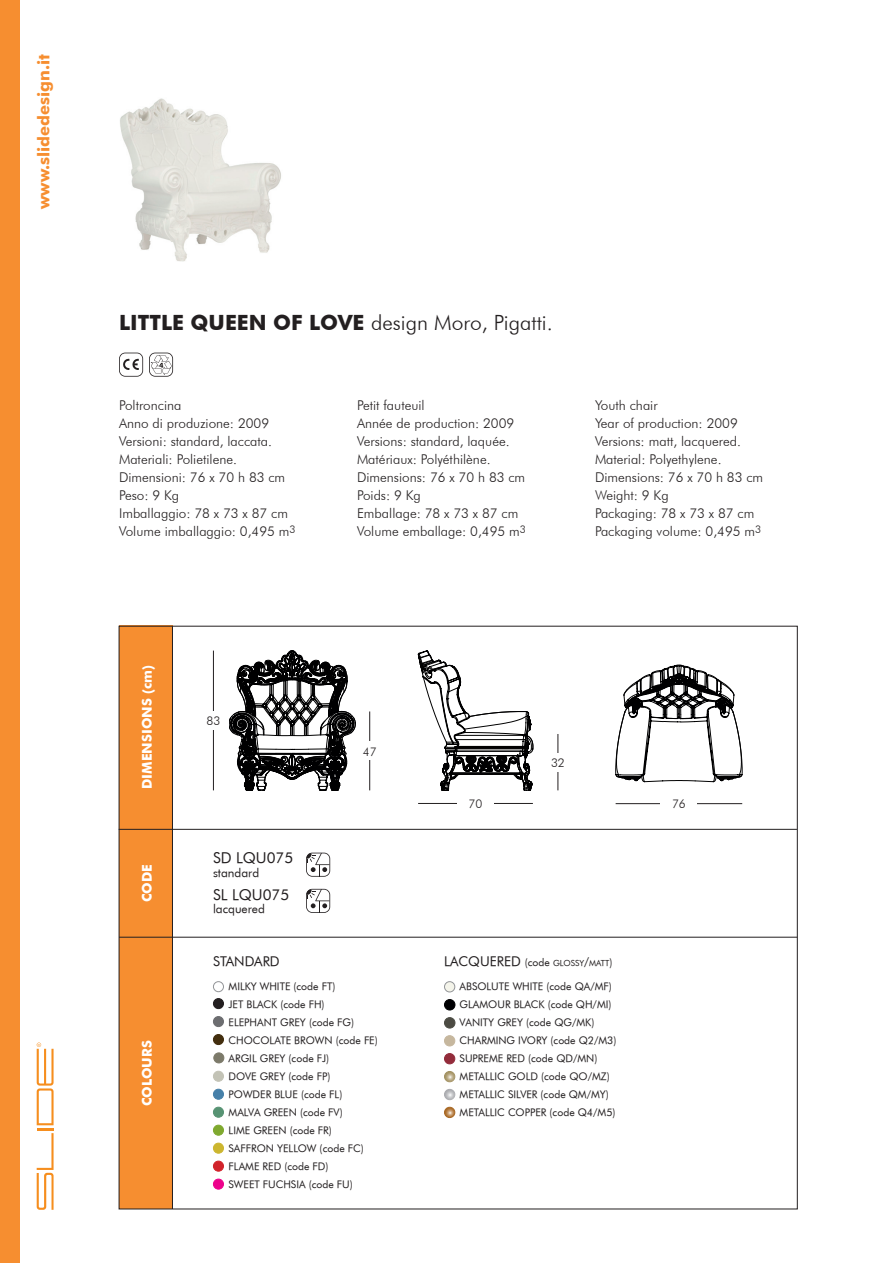
<style>
.page{position:relative;width:893px;height:1263px;background:#fff}
.page>*{position:absolute;margin:0;border:0;box-sizing:border-box;transform-origin:0 0}
.t1{font:300 21px "Futura BT";color:#231f20}
.t2{font:700 16.5px "Futura BT";color:#f68e30}
.t3{font:15px "Futura Book BT";color:#231f20}
.t4{font:300 13.5px/18px "Futura BT";color:#231f20}
.t5{font:700 13.5px "Futura BT";color:#fff}
.t6{font:13.5px "Futura Book BT";color:#231f20}
.t7{font:12px "Futura Book BT";color:#231f20}
.t8{font:300 12px "Futura BT";color:#231f20}
.t9{font:10.5px/18px "Futura Book BT";color:#231f20}
.t10{font:8.4px "Futura Book BT";color:#231f20}
.s1{font-weight:700}
.s2{font-size:13.5px}
.s3{font-size:10.5px}
.s4{font-size:12px}
</style>
<div class="page">
<div style="left:119px;top:626px;width:53px;height:583px;background:#f68e30"></div>
<hr style="left:119px;top:829px;width:678px;height:1px;background:#231f20">
<hr style="left:172px;top:626px;width:1px;height:583px;background:#231f20">
<hr style="left:119px;top:937px;width:678px;height:1px;background:#231f20">
<svg style="left:119px;top:353px;width:24px;height:24px"></svg>
<svg style="left:149px;top:353px;width:24px;height:24px"></svg>
<svg style="left:306px;top:853px;width:24px;height:24px"></svg>
<div style="left:0;top:0;width:20px;height:1263px;background:#f68e30"></div>
<svg style="left:306px;top:889px;width:24px;height:24px"></svg>
<svg style="left:37px;top:1042px;width:17px;height:168px"></svg>
<div style="left:444px;top:982px;width:11px;height:10px;background:#f4f4ea;border-radius:50%"></div>
<div style="left:444px;top:981px;width:11px;height:11px;border:1px solid #939598;border-radius:50%"></div>
<div style="left:444px;top:1017px;width:11px;height:11px;background:#4c4b43;border-radius:50%"></div>
<div style="left:444px;top:1017px;width:11px;height:11px;border:1px solid #4c4c44;border-radius:50%"></div>
<div style="left:444px;top:1036px;width:11px;height:10px;background:#c6b79e;border-radius:50%"></div>
<div style="left:444px;top:1035px;width:11px;height:11px;border:1px solid #c6b79e;border-radius:50%"></div>
<div style="left:444px;top:1053px;width:11px;height:11px;background:#932c3b;border-radius:50%"></div>
<div style="left:444px;top:1053px;width:11px;height:11px;border:1px solid #932c3b;border-radius:50%"></div>
<svg style="left:444px;top:1071px;width:11px;height:11px"></svg>
<div style="left:444px;top:1071px;width:11px;height:11px;border:1px solid #fff;border-radius:50%"></div>
<svg style="left:444px;top:1089px;width:11px;height:11px"></svg>
<div style="left:444px;top:1089px;width:11px;height:11px;border:1px solid #fff;border-radius:50%"></div>
<svg style="left:444px;top:1107px;width:11px;height:10px"></svg>
<div style="left:444px;top:1107px;width:11px;height:11px;border:1px solid #a86824;border-radius:50%"></div>
<div style="left:444px;top:999px;width:11px;height:11px;background:#000002;border-radius:50%"></div>
<div style="left:444px;top:999px;width:11px;height:11px;border:1px solid #000002;border-radius:50%"></div>
<div style="left:213px;top:1107px;width:10px;height:10px;background:#579373;border-radius:50%"></div>
<div style="left:213px;top:1107px;width:11px;height:10px;border:1px solid #579373;border-radius:50%"></div>
<div style="left:213px;top:1161px;width:10px;height:10px;background:#d1232a;border-radius:50%"></div>
<div style="left:213px;top:1161px;width:11px;height:10px;border:1px solid #d1232a;border-radius:50%"></div>
<div style="left:213px;top:981px;width:11px;height:11px;border:1px solid #939598;border-radius:50%"></div>
<div style="left:213px;top:998px;width:10px;height:10px;background:#231f20;border-radius:50%"></div>
<div style="left:213px;top:998px;width:11px;height:11px;border:1px solid #231f20;border-radius:50%"></div>
<div style="left:213px;top:1016px;width:10px;height:10px;background:#6c6d70;border-radius:50%"></div>
<div style="left:213px;top:1016px;width:11px;height:11px;border:1px solid #6c6d70;border-radius:50%"></div>
<div style="left:213px;top:1034px;width:10px;height:10px;background:#432e0e;border-radius:50%"></div>
<div style="left:213px;top:1034px;width:11px;height:11px;border:1px solid #432e0e;border-radius:50%"></div>
<div style="left:214px;top:1053px;width:10px;height:10px;background:#7c7a6a;border-radius:50%"></div>
<div style="left:213px;top:1052px;width:11px;height:11px;border:1px solid #7c7a6a;border-radius:50%"></div>
<div style="left:213px;top:1071px;width:10px;height:10px;background:#c3c3b6;border-radius:50%"></div>
<div style="left:213px;top:1071px;width:11px;height:11px;border:1px solid #c3c3b6;border-radius:50%"></div>
<div style="left:213px;top:1089px;width:10px;height:10px;background:#4680a9;border-radius:50%"></div>
<div style="left:213px;top:1089px;width:11px;height:11px;border:1px solid #4680a9;border-radius:50%"></div>
<div style="left:213px;top:1143px;width:10px;height:10px;background:#ccb62f;border-radius:50%"></div>
<div style="left:213px;top:1143px;width:11px;height:10px;border:1px solid #ccb62f;border-radius:50%"></div>
<div style="left:213px;top:1125px;width:10px;height:10px;background:#7fa92f;border-radius:50%"></div>
<div style="left:213px;top:1125px;width:11px;height:10px;border:1px solid #7fa92f;border-radius:50%"></div>
<div style="left:213px;top:1179px;width:10px;height:10px;background:#ed028c;border-radius:50%"></div>
<div style="left:213px;top:1179px;width:11px;height:10px;border:1px solid #ed028c;border-radius:50%"></div>
<img style="left:120px;top:98px;width:161px;height:163px">
<svg style="left:229px;top:650px;width:126px;height:141px"></svg>
<svg style="left:418px;top:650px;width:115px;height:140px"></svg>
<svg style="left:615px;top:665px;width:127px;height:117px"></svg>
<hr style="left:213px;top:651px;width:1px;height:139px;background:#231f20">
<div style="left:198px;top:711px;width:31px;height:18px;background:#fff"></div>
<hr style="left:616px;top:803px;width:126px;height:1px;background:#231f20">
<div style="left:661px;top:795px;width:36px;height:18px;background:#fff"></div>
<hr style="left:418px;top:803px;width:115px;height:1px;background:#231f20">
<div style="left:457px;top:794px;width:37px;height:18px;background:#fff"></div>
<hr style="left:369px;top:711px;width:1px;height:79px;background:#231f20">
<div style="left:354px;top:742px;width:31px;height:18px;background:#fff"></div>
<hr style="left:558px;top:734px;width:1px;height:56px;background:#231f20">
<div style="left:542px;top:753px;width:32px;height:18px;background:#fff"></div>
<p class="t2" style="left:34px;top:209px;width:156px;rotate:-90deg">www.slidedesign.it</p>
<h1 class="t1" style="left:119px;top:310px;width:435px"><span class="s1">LITTLE QUEEN OF LOVE</span> design Moro, Pigatti.</h1>
<p class="t4" style="left:119px;top:396px;width:178px">Poltroncina<br>Anno di produzione: 2009<br>Versioni: standard, laccata.<br>Materiali: Polietilene.<br>Dimensioni: 76 x 70 h 83 cm<br>Peso: 9 Kg<br>Imballaggio: 78 x 73 x 87 cm<br>Volume imballaggio: 0,495 m<sup>3</sup></p>
<p class="t4" style="left:357px;top:396px;width:170px">Petit fauteuil<br>Année de production: 2009<br>Versions: standard, laquée.<br>Matériaux: Polyéthilène.<br>Dimensions: 76 x 70 h 83 cm<br>Poids: 9 Kg<br>Emballage: 78 x 73 x 87 cm<br>Volume emballage: 0,495 m<sup>3</sup></p>
<p class="t4" style="left:595px;top:396px;width:170px">Youth chair<br>Year of production: 2009<br>Versions: matt, lacquered.<br>Material: Polyethylene.<br>Dimensions: 76 x 70 h 83 cm<br>Weight: 9 Kg<br>Packaging: 78 x 73 x 87 cm<br>Packaging volume: 0,495 m<sup>3</sup></p>
<p class="t5" style="left:139px;top:789px;width:125px;rotate:-90deg">DIMENSIONS (cm)</p>
<p class="t8" style="left:207px;top:713px;width:15px">83</p>
<p class="t8" style="left:363px;top:744px;width:15px">47</p>
<p class="t8" style="left:551px;top:755px;width:15px">32</p>
<p class="t5" style="left:139px;top:902px;width:40px;rotate:-90deg">CODE</p>
<p class="t5" style="left:139px;top:1106px;width:67px;rotate:-90deg">COLOURS</p>
<p class="t3" style="left:213px;top:849px;width:82px">SD LQU075</p>
<p class="t7" style="left:213px;top:865px;width:48px">standard</p>
<p class="t3" style="left:213px;top:885px;width:78px">SL LQU075</p>
<p class="t7" style="left:213px;top:902px;width:53px">lacquered</p>
<p class="t6" style="left:213px;top:953px;width:68px">STANDARD</p>
<p class="t9" style="left:229px;top:977px;width:151px">MILKY WHITE (code FT)<br>JET BLACK (code FH)<br>ELEPHANT GREY (code FG)<br>CHOCOLATE BROWN (code FE)<br>ARGIL GREY (code FJ)<br>DOVE GREY (code FP)<br>POWDER BLUE (code FL)<br>MALVA GREEN (code FV)<br>LIME GREEN (code FR)<br>SAFFRON YELLOW (code FC)<br>FLAME RED (code FD)<br>SWEET FUCHSIA (code FU)</p>
<p class="t8" style="left:469px;top:796px;width:15px">70</p>
<p class="t8" style="left:672px;top:797px;width:15px">76</p>
<p class="t10" style="left:444px;top:958px;width:170px"><span class="s2">LACQUERED</span> <span class="s3">(code</span> GLOSSY<span class="s4">/</span>MATT<span class="s3">)</span></p>
<p class="t9" style="left:460px;top:977px;width:158px">ABSOLUTE WHITE (code QA/MF)<br>GLAMOUR BLACK (code QH/MI)<br>VANITY GREY (code QG/MK)<br>CHARMING IVORY (code Q2/M3)<br>SUPREME RED (code QD/MN)<br>METALLIC GOLD (code QO/MZ)<br>METALLIC SILVER (code QM/MY)<br>METALLIC COPPER (code Q4/M5)</p>
</div>
